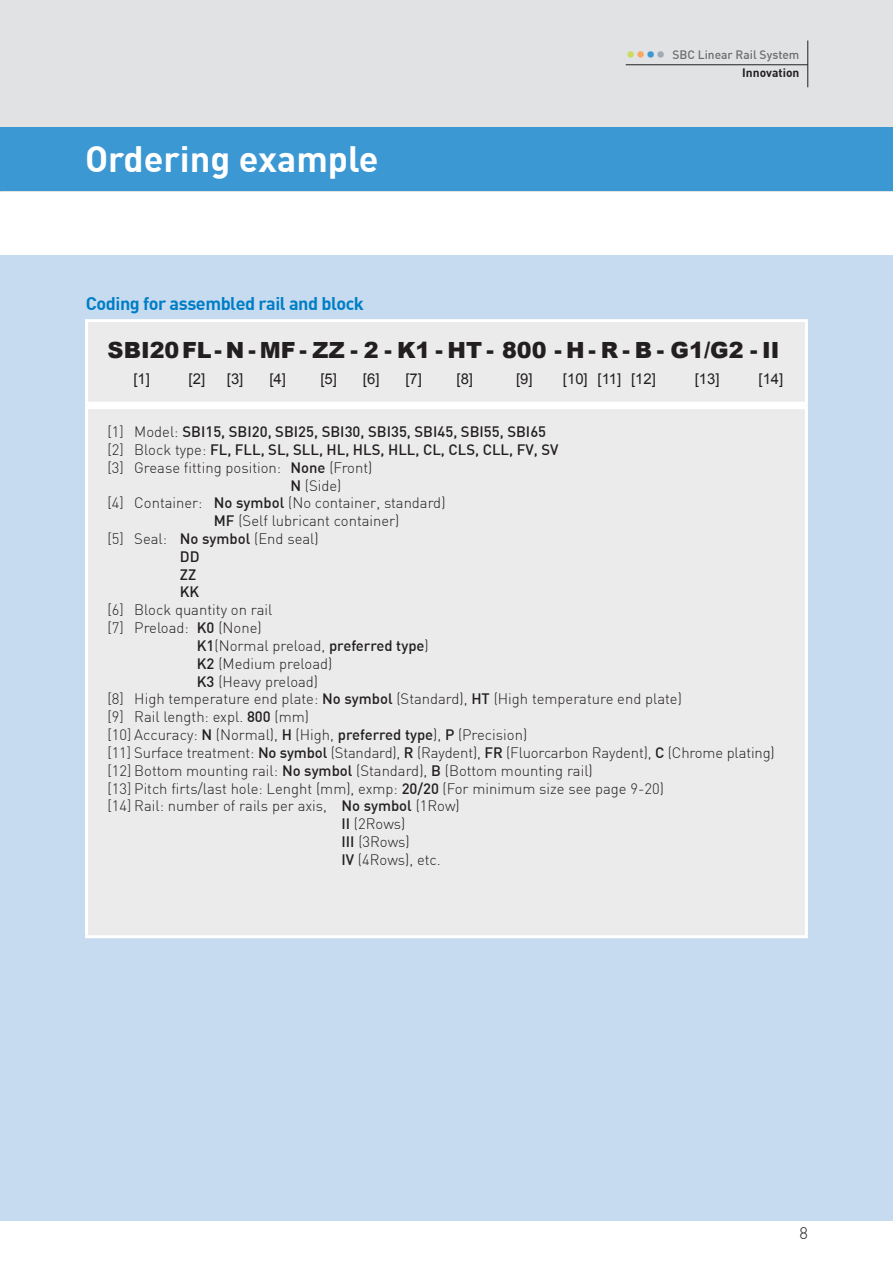
<style>
.page{position:relative;width:893px;height:1263px;background:#fff}
.page>*{position:absolute;margin:0;border:0;box-sizing:border-box;transform-origin:0 0}
.t1{font:700 36px "DIN";color:#fff}
.Ordering_example{font:900 22.35px "Arial";color:#231f20}
.t2{font:500 19.5px "DIN";color:#cbdc5c}
.Normaal{font:700 18px "DIN";letter-spacing:-.025em;color:#007ec5}
.Normaal-2{font:300 16.5px "DIN";color:#231f20}
.t3{font:300 14.85px/17.9px "DIN";color:#231f20}
.t4{font:500 14.85px "DIN";color:#231f20}
.Ordering_example-2{font:14.85px "Arial";color:#231f20}
.t5{font:500 12px "DIN";color:#6c6d70}
.t6{font:700 12px "DIN";color:#231f20}
.s1{color:#f9a763}
.s2{color:#3b98d3}
.s3{color:#a1aab7}
.s4{font-weight:300}
.s5{font-weight:500}
</style>
<div class="page">
<div style="left:0;top:0;width:893px;height:191px;background:#e0e2e4"></div>
<hr style="left:807px;top:41px;width:1px;height:46px;background:#231f20">
<hr style="left:626px;top:65px;width:182px;height:1px;background:#231f20">
<div style="left:0;top:255px;width:893px;height:489px;background:#c6daf0"></div>
<div style="left:0;top:738px;width:893px;height:482px;background:#c6daf0"></div>
<div style="left:0;top:128px;width:893px;height:63px;background:#3b98d3"></div>
<div style="left:88px;top:322px;width:717px;height:613px;background:#ebebec"></div>
<hr style="left:85px;top:319px;width:723px;height:3px;background:#fff">
<hr style="left:85px;top:322px;width:3px;height:83px;background:#fff">
<hr style="left:805px;top:322px;width:3px;height:83px;background:#fff">
<div style="left:88px;top:402px;width:717px;height:7px;background:#fff"></div>
<hr style="left:85px;top:405px;width:3px;height:530px;background:#fff">
<hr style="left:805px;top:405px;width:3px;height:530px;background:#fff">
<hr style="left:85px;top:935px;width:723px;height:3px;background:#fff">
<p class="t1" style="left:85px;top:136px;width:295px">Ordering example</p>
<p class="Normaal" style="left:86px;top:292px;width:280px">Coding for assembled rail and block</p>
<h3 class="t2" style="left:626px;top:42px;width:41px">•<span class="s1">•</span><span class="s2">•</span><span class="s3">•</span></h3>
<p class="t5" style="left:672px;top:47px;width:129px">SBC Linear Rail System</p>
<p class="t6" style="left:742px;top:65px;width:59px">Innovation</p>
<p class="Ordering_example" style="left:108px;top:337px;width:673px">SBI20FL-N-MF-ZZ-2-K1-HT- 800 -H-R-B- G1/G2 -II</p>
<p class="Ordering_example-2" style="left:133px;top:369px;width:18px">[1]</p>
<p class="Ordering_example-2" style="left:189px;top:369px;width:18px">[2]</p>
<p class="Ordering_example-2" style="left:227px;top:369px;width:18px">[3]</p>
<p class="Ordering_example-2" style="left:269px;top:369px;width:18px">[4]</p>
<p class="Ordering_example-2" style="left:320px;top:369px;width:18px">[5]</p>
<p class="Ordering_example-2" style="left:363px;top:369px;width:18px">[6]</p>
<p class="Ordering_example-2" style="left:405px;top:369px;width:18px">[7]</p>
<p class="Ordering_example-2" style="left:457px;top:369px;width:18px">[8]</p>
<p class="Ordering_example-2" style="left:516px;top:369px;width:18px">[9]</p>
<p class="Ordering_example-2" style="left:563px;top:369px;width:94px">[10] [11] [12]</p>
<p class="Ordering_example-2" style="left:695px;top:369px;width:26px">[13]</p>
<p class="Ordering_example-2" style="left:759px;top:369px;width:26px">[14]</p>
<p class="t4" style="left:108px;top:422px;width:440px"><span class="s4">[1] Model:</span> SBI15, SBI20, SBI25, SBI30, SBI35, SBI45, SBI55, SBI65</p>
<p class="t4" style="left:108px;top:440px;width:452px"><span class="s4">[2] Block type:</span> FL, FLL, SL, SLL, HL, HLS, HLL, CL, CLS, CLL, FV, SV</p>
<p class="t3" style="left:290px;top:458px;width:83px;text-indent:-183px">[3] Grease fitting position: <span class="s5">None</span> (Front)<br><span class="s5">N</span> (Side)</p>
<p class="t3" style="left:214px;top:494px;width:233px;text-indent:-106px">[4] Container: <span class="s5">No symbol</span> (No container, standard)<br><span class="s5">MF</span> (Self lubricant container)</p>
<p class="t3" style="left:180px;top:529px;width:140px;text-indent:-72px">[5] Seal: <span class="s5">No symbol</span> (End seal)<br><span class="s5">DD<br>ZZ<br>KK</span></p>
<p class="t3" style="left:108px;top:601px;width:166px">[6] Block quantity on rail</p>
<p class="t3" style="left:197px;top:619px;width:233px;text-indent:-89px">[7] Preload: <span class="s5">K0</span> (None)<br><span class="s5">K1</span>(Normal preload, <span class="s5">preferred type</span>)<br><span class="s5">K2</span> (Medium preload)<br><span class="s5">K3</span> (Heavy preload)</p>
<p class="t3" style="left:108px;top:690px;width:576px">[8] High temperature end plate: <span class="s5">No symbol</span> (Standard), <span class="s5">HT</span> (High temperature end plate)</p>
<p class="t3" style="left:108px;top:708px;width:203px">[9] Rail length: expl. <span class="s5">800</span> (mm)</p>
<p class="t3" style="left:108px;top:726px;width:421px">[10] Accuracy: <span class="s5">N</span> (Normal), <span class="s5">H</span> (High, <span class="s5">preferred type</span>), <span class="s5">P</span> (Precision)</p>
<p class="t3" style="left:108px;top:743px;width:669px">[11] Surface treatment: <span class="s5">No symbol</span> (Standard), <span class="s5">R</span> (Raydent), <span class="s5">FR</span> (Fluorcarbon Raydent), <span class="s5">C</span> (Chrome plating)</p>
<p class="t3" style="left:108px;top:761px;width:487px">[12] Bottom mounting rail: <span class="s5">No symbol</span> (Standard), <span class="s5">B</span> (Bottom mounting rail)</p>
<p class="t3" style="left:108px;top:779px;width:558px">[13] Pitch firts/last hole: Lenght (mm), exmp: <span class="s5">20/20</span> (For minimum size see page 9-20)</p>
<p class="t3" style="left:341px;top:797px;width:120px;text-indent:-234px">[14] Rail: number of rails per axis, <span class="s5">No symbol</span> (1Row)<br><span class="s5">II</span> (2Rows)<br><span class="s5">III</span> (3Rows)<br><span class="s5">IV</span> (4Rows), etc.</p>
<p class="Normaal-2" style="left:799px;top:1223px;width:10px">8</p>
</div>
